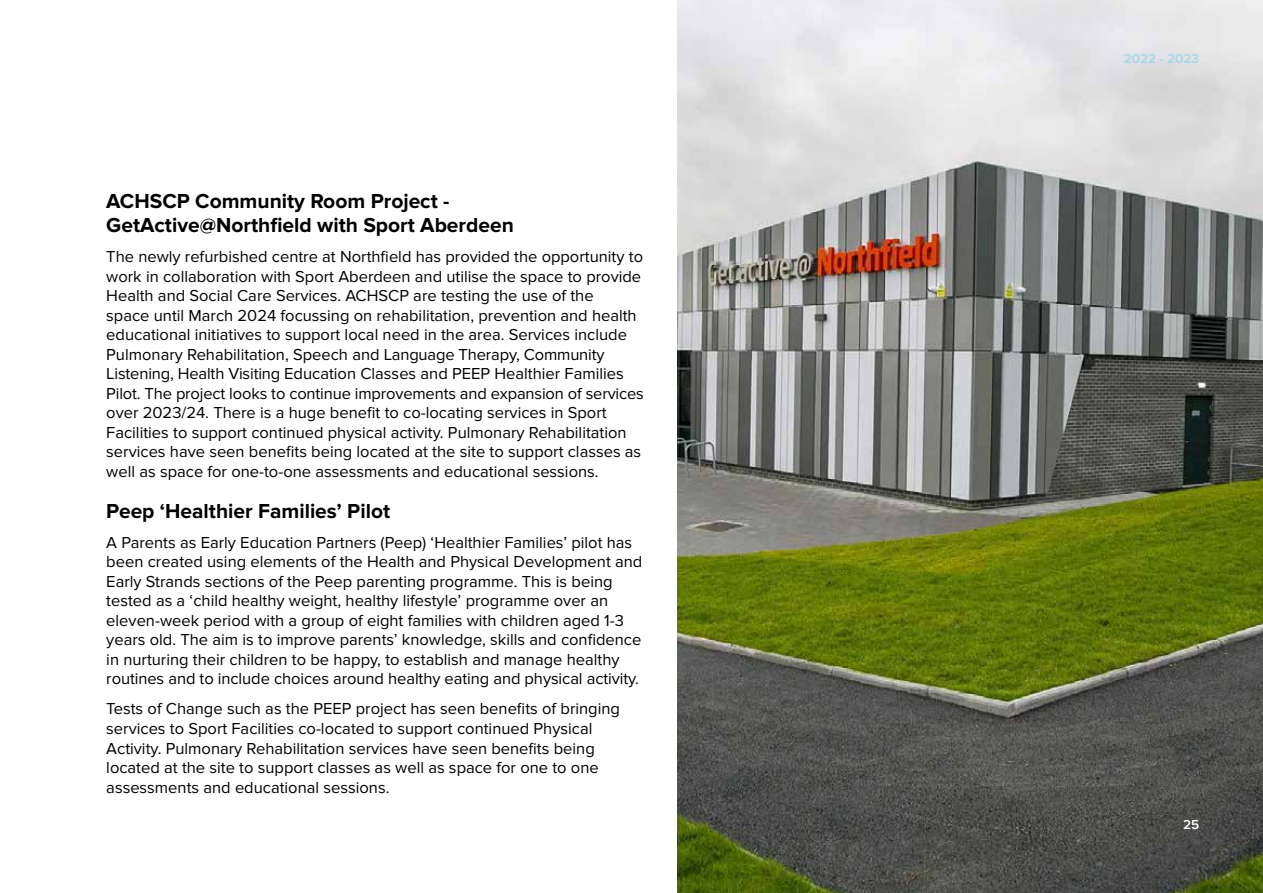
<style>
.page{position:relative;width:1263px;height:893px;background:#fff}
.page>*{position:absolute;margin:0;border:0;box-sizing:border-box;transform-origin:0 0}
.t1{font:700 21px/24px "Proxima Nova";color:#000}
.t2{font:16.5px/19.5px "Proxima Nova";color:#000}
.t3{font:600 13.5px "Proxima Nova";color:#a3d8e7}
.t4{font:600 13.5px "Proxima Nova";color:#fff}
</style>
<div class="page">
<img style="left:677px;top:0;width:586px;height:893px">
<p class="t1" style="left:106px;top:189px;width:409px">ACHSCP Community Room Project -<br>GetActive@Northfield with Sport Aberdeen</p>
<p class="t2" style="left:106px;top:247px;width:539px">The newly refurbished centre at Northfield has provided the opportunity to work in collaboration with Sport Aberdeen and utilise the space to provide Health and Social Care Services. ACHSCP are testing the use of the<br>space until March 2024 focussing on rehabilitation, prevention and health educational initiatives to support local need in the area. Services include Pulmonary Rehabilitation, Speech and Language Therapy, Community Listening, Health Visiting Education Classes and PEEP Healthier Families Pilot. The project looks to continue improvements and expansion of services over 2023/24. There is a huge benefit to co-locating services in Sport Facilities to support continued physical activity. Pulmonary Rehabilitation services have seen benefits being located at the site to support classes as well as space for one-to-one assessments and educational sessions.</p>
<p class="t1" style="left:106px;top:499px;width:285px">Peep ‘Healthier Families’ Pilot</p>
<p class="t2" style="left:106px;top:533px;width:538px">A Parents as Early Education Partners (Peep) ‘Healthier Families’ pilot has been created using elements of the Health and Physical Development and Early Strands sections of the Peep parenting programme. This is being tested as a ‘child healthy weight, healthy lifestyle’ programme over an eleven-week period with a group of eight families with children aged 1-3 years old. The aim is to improve parents’ knowledge, skills and confidence in nurturing their children to be happy, to establish and manage healthy routines and to include choices around healthy eating and physical activity.</p>
<p class="t2" style="left:106px;top:699px;width:515px">Tests of Change such as the PEEP project has seen benefits of bringing services to Sport Facilities co-located to support continued Physical Activity. Pulmonary Rehabilitation services have seen benefits being located at the site to support classes as well as space for one to one assessments and educational sessions.</p>
<p class="t3" style="left:1124px;top:51px;width:77px">2022 - 2023</p>
<p class="t4" style="left:1183px;top:817px;width:18px">25</p>
</div>
